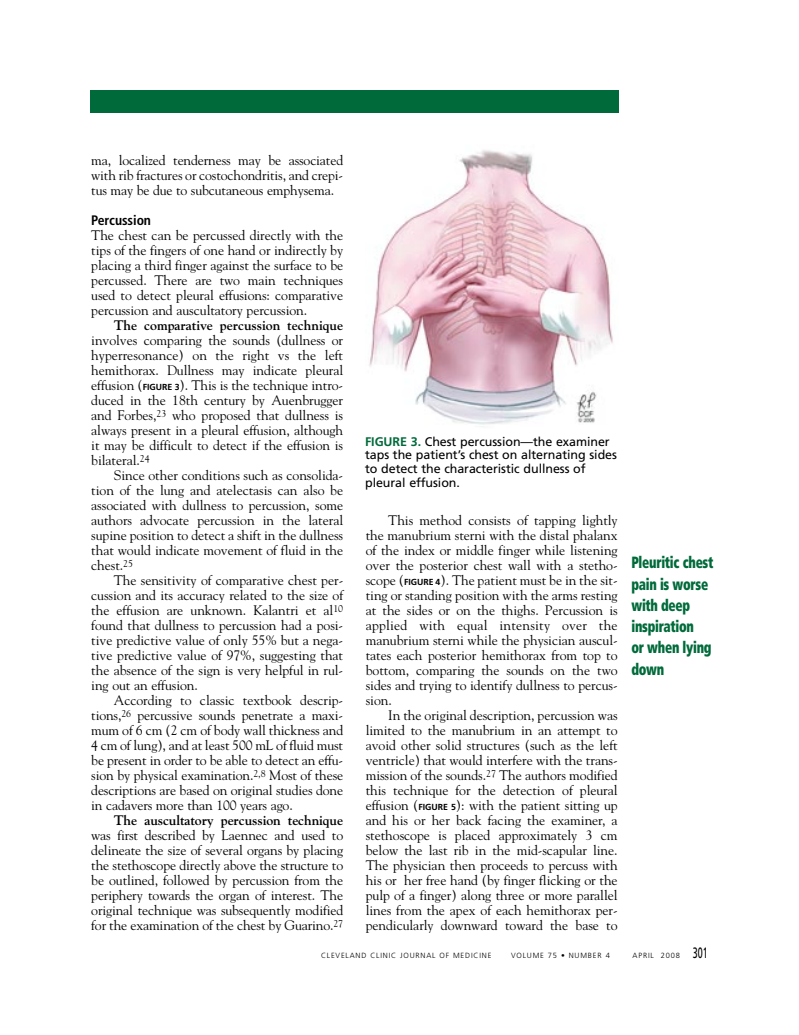
<style>
.page{position:relative;width:799px;height:1035px;background:#fff}
.page>*{position:absolute;margin:0;border:0;box-sizing:border-box;transform-origin:0 0}
.t1{font:900 condensed 16.25px/21.2px "Frutiger";letter-spacing:-.02em;color:#016a3a;scale:.8 1}
.t2{font:13.75px/15px "Goudy";letter-spacing:-.005em;color:#000;text-align:justify}
.t3{font:700 13.75px "Goudy";letter-spacing:-.01em;color:#000}
.t4{font:700 condensed 13.75px "Frutiger";letter-spacing:-.005em;color:#000}
.t5{font:12.5px/13.8px "Frutiger";letter-spacing:-.005em;color:#000}
.t6{font:300 7.5px "Frutiger";letter-spacing:.11em;color:#000}
.s1{font-family:"Frutiger";font-weight:700;font-size:8.75px}
.s2{font-weight:700;color:#016a3a}
.s3{font-weight:400;font-size:15px}
</style>
<div class="page">
<div style="left:90px;top:90px;width:529px;height:22px;background:#016a3a"></div>
<img style="left:369px;top:150px;width:244px;height:275px">
<p class="t2" style="left:91px;top:154px;width:253px">ma, localized tenderness may be associated with rib fractures or costochondritis, and crepi&shy;tus may be due to subcutaneous emphysema.</p>
<p class="t4" style="left:91px;top:215px;width:61px">Percussion</p>
<p class="t2" style="left:91px;top:229px;width:253px">The chest can be percussed directly with the tips of the fingers of one hand or indirectly by placing a third finger against the surface to be percussed. There are two main techniques used to detect pleural effusions: comparative percussion and auscultatory percussion.</p>
<p class="t3" style="left:114px;top:320px;width:231px">The comparative percussion technique</p>
<p class="t2" style="left:91px;top:334px;width:253px">involves comparing the sounds (dullness or hyperresonance) on the right vs the left hemithorax. Dullness may indicate pleural effusion (<span class="s1">FIGURE 3</span>). This is the technique intro&shy;duced in the 18th century by Auenbrugger and Forbes,<sup>23</sup> who proposed that dullness is always present in a pleural effusion, although it may be difficult to detect if the effusion is bilateral.<sup>24</sup></p>
<p class="t2" style="left:91px;top:469px;width:253px;text-indent:23px">Since other conditions such as consolida&shy;tion of the lung and atelectasis can also be associated with dullness to percussion, some authors advocate percussion in the lateral supine position to detect a shift in the dullness that would indicate movement of fluid in the chest.<sup>25</sup></p>
<p class="t2" style="left:91px;top:574px;width:253px;text-indent:23px">The sensitivity of comparative chest per&shy;cussion and its accuracy related to the size of the effusion are unknown. Kalantri et al<sup>10 </sup>found that dullness to percussion had a posi&shy;tive predictive value of only 55% but a nega&shy;tive predictive value of 97%, suggesting that the absence of the sign is very helpful in rul&shy;ing out an effusion.</p>
<p class="t2" style="left:91px;top:694px;width:253px;text-indent:23px">According to classic textbook descrip&shy;tions,<sup>26</sup> percussive sounds penetrate a maxi&shy;mum of 6 cm (2 cm of body wall thickness and 4 cm of lung), and at least 500 mL of fluid must be present in order to be able to detect an effu&shy;sion by physical examination.<sup>2,8</sup> Most of these descriptions are based on original studies done in cadavers more than 100 years ago.</p>
<p class="t3" style="left:114px;top:815px;width:231px">The auscultatory percussion technique</p>
<p class="t2" style="left:91px;top:829px;width:253px">was first described by Laennec and used to delineate the size of several organs by placing the stethoscope directly above the structure to be outlined, followed by percussion from the periphery towards the organ of interest. The original technique was subsequently modified for the examination of the chest by Guarino.<sup>27</sup></p>
<p class="t5" style="left:365px;top:435px;width:253px"><span class="s2">FIGURE 3.</span> Chest percussion—the examiner taps the patient’s chest on alternating sides to detect the characteristic dullness of pleural effusion.</p>
<p class="t2" style="left:366px;top:514px;width:253px;text-indent:23px">This method consists of tapping lightly the manubrium sterni with the distal phalanx of the index or middle finger while listening over the posterior chest wall with a stetho&shy;scope (<span class="s1">FIGURE 4</span>). The patient must be in the sit&shy;ting or standing position with the arms resting at the sides or on the thighs. Percussion is applied with equal intensity over the manubrium sterni while the physician auscul&shy;tates each posterior hemithorax from top to bottom, comparing the sounds on the two sides and trying to identify dullness to percus&shy;sion.</p>
<p class="t2" style="left:366px;top:709px;width:253px;text-indent:23px">In the original description, percussion was limited to the manubrium in an attempt to avoid other solid structures (such as the left ventricle) that would interfere with the trans&shy;mission of the sounds.<sup>27</sup> The authors modified this technique for the detection of pleural effusion (<span class="s1">FIGURE 5</span>): with the patient sitting up and his or her back facing the examiner, a stethoscope is placed approximately 3 cm below the last rib in the mid-scapular line.<br>The physician then proceeds to percuss with his or her free hand (by finger flicking or the pulp of a finger) along three or more parallel lines from the apex of each hemithorax per&shy;pendicularly downward toward the base to</p>
<p class="t6" style="left:321px;top:952px;width:172px">CLEVELAND CLINIC JOURNAL OF MEDICINE</p>
<p class="t6" style="left:511px;top:952px;width:100px">VOLUME 75 • NUMBER 4</p>
<p class="t6" style="left:632px;top:952px;width:77px">APRIL 2008 <span class="s3">301</span></p>
<p class="t1" style="left:631px;top:553px;width:104px">Pleuritic chest pain is worse with deep inspiration<br>or when lying down</p>
</div>
